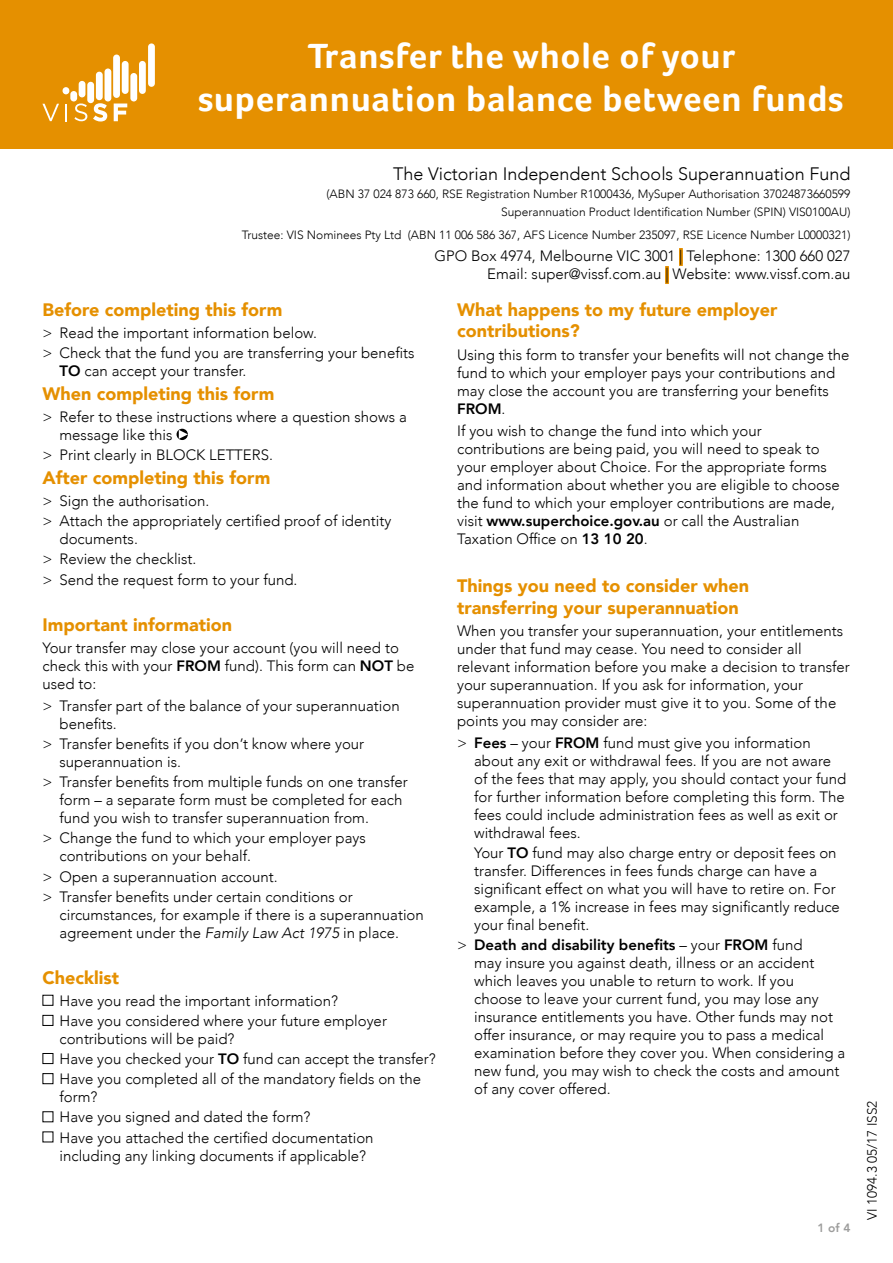
<style>
.page{position:relative;width:893px;height:1263px;background:#fff}
.page>*{position:absolute;margin:0;border:0;box-sizing:border-box;transform-origin:0 0}
.t1{font:700 36px/43.2px "Foco";letter-spacing:.02em;color:#fff;text-align:center}
.t2{font:900 18px/21.6px "Avenir";color:#e59000}
.t3{font:300 18px "Avenir";color:#000}
.t4{font:300 15px/18px "Avenir";color:#000}
.t5{font:300 13.5px "Avenir";color:#000}
.t6{font:300 12px/18px "Avenir";color:#000;text-align:right}
.t7{font:800 12px "Avenir";color:#9d9d9c}
.s1{font-weight:800}
.s2{font-style:italic}
</style>
<div class="page">
<div style="left:0;top:0;width:893px;height:149px;background:#e59000"></div>
<div style="left:679px;top:248px;width:4px;height:18px;border:3px solid #e59000"></div>
<div style="left:665px;top:266px;width:4px;height:18px;border:3px solid #e59000"></div>
<svg style="left:42px;top:43px;width:113px;height:78px"></svg>
<div style="left:177px;top:429px;width:11px;height:11px;background:#323232;border-radius:50%"></div>
<svg style="left:179px;top:430px;width:9px;height:9px"></svg>
<div style="left:43px;top:995px;width:10px;height:11px;border:1px solid #000"></div>
<div style="left:43px;top:1015px;width:10px;height:11px;border:1px solid #000"></div>
<div style="left:43px;top:1053px;width:10px;height:11px;border:1px solid #000"></div>
<div style="left:43px;top:1073px;width:10px;height:11px;border:1px solid #000"></div>
<h1 class="t1" style="left:198px;top:34px;width:647px">Transfer the whole of your superannuation balance between funds</h1>
<p class="t3" style="left:393px;top:163px;width:459px">The Victorian Independent Schools Superannuation Fund</p>
<p class="t6" style="left:326px;top:185px;width:525px">(ABN 37 024 873 660, RSE Registration Number R1000436, MySuper Authorisation 37024873660599<br>Superannuation Product Identification Number (SPIN) VIS0100AU)</p>
<p class="t6" style="left:242px;top:225px;width:610px">Trustee: VIS Nominees Pty Ltd (ABN 11 006 586 367, AFS Licence Number 235097, RSE Licence Number L0000321)</p>
<p class="t4" style="left:434px;top:247px;width:417px;text-align:right">GPO Box 4974, Melbourne VIC 3001 | Telephone: 1300 660 027<br>Email: super@vissf.com.au | Website: www.vissf.com.au</p>
<p class="t2" style="left:43px;top:298px;width:241px">Before completing this form</p>
<p class="t4" style="left:43px;top:323px;width:373px;line-height:20.1px">&gt; Read the important information below.<br>&gt; Check that the fund you are transferring your benefits</p>
<p class="t4" style="left:60px;top:362px;width:188px"><span class="s1">TO</span> can accept your transfer.</p>
<p class="t2" style="left:43px;top:382px;width:233px">When completing this form</p>
<p class="t4" style="left:60px;top:408px;width:349px;text-indent:-17px">&gt; Refer to these instructions where a question shows a message like this</p>
<p class="t4" style="left:43px;top:446px;width:232px">&gt; Print clearly in BLOCK LETTERS.</p>
<p class="t2" style="left:43px;top:466px;width:229px">After completing this form</p>
<p class="t4" style="left:43px;top:491px;width:350px;line-height:20.1px">&gt; Sign the authorisation.<br>&gt; Attach the appropriately certified proof of identity</p>
<p class="t4" style="left:43px;top:529px;width:256px;line-height:20.1px;text-indent:17px">documents.<br>&gt; Review the checklist.<br>&gt; Send the request form to your fund.</p>
<p class="t2" style="left:43px;top:613px;width:191px">Important information</p>
<p class="t4" style="left:43px;top:639px;width:373px">Your transfer may close your account (you will need to check this with your <span class="s1">FROM</span> fund). This form can <span class="s1">NOT</span> be used to:</p>
<p class="t4" style="left:60px;top:697px;width:342px;text-indent:-17px">&gt; Transfer part of the balance of your superannuation benefits.</p>
<p class="t4" style="left:60px;top:735px;width:306px;text-indent:-17px">&gt; Transfer benefits if you don’t know where your superannuation is.</p>
<p class="t4" style="left:60px;top:773px;width:350px;text-indent:-17px">&gt; Transfer benefits from multiple funds on one transfer form – a separate form must be completed for each fund you wish to transfer superannuation from.</p>
<p class="t4" style="left:60px;top:829px;width:308px;text-indent:-17px">&gt; Change the fund to which your employer pays contributions on your behalf.</p>
<p class="t4" style="left:43px;top:866px;width:312px;line-height:20.1px">&gt; Open a superannuation account.<br>&gt; Transfer benefits under certain conditions or</p>
<p class="t4" style="left:60px;top:905px;width:366px">circumstances, for example if there is a superannuation agreement under the <span class="s2">Family Law Act 1975</span> in place.</p>
<p class="t2" style="left:43px;top:966px;width:78px">Checklist</p>
<p class="t4" style="left:60px;top:991px;width:329px;line-height:20.1px">Have you read the important information?<br>Have you considered where your future employer</p>
<p class="t4" style="left:60px;top:1029px;width:378px;line-height:20.1px">contributions will be paid?<br>Have you checked your <span class="s1">TO</span> fund can accept the transfer?<br>Have you completed all of the mandatory fields on the</p>
<p class="t4" style="left:60px;top:1087px;width:316px;line-height:20.1px">form?<br>Have you signed and dated the form?<br>Have you attached the certified documentation</p>
<p class="t4" style="left:60px;top:1146px;width:308px">including any linking documents if applicable?</p>
<p class="t2" style="left:457px;top:298px;width:322px">What happens to my future employer contributions?</p>
<p class="t4" style="left:457px;top:345px;width:394px">Using this form to transfer your benefits will not change the fund to which your employer pays your contributions and may close the account you are transferring your benefits <span class="s1">FROM</span>.</p>
<p class="t4" style="left:457px;top:422px;width:384px">If you wish to change the fund into which your contributions are being paid, you will need to speak to your employer about Choice. For the appropriate forms and information about whether you are eligible to choose the fund to which your employer contributions are made, visit <span class="s1">www.superchoice.gov.au</span> or call the Australian Taxation Office on <span class="s1">13 10 20</span>.</p>
<p class="t2" style="left:457px;top:574px;width:293px">Things you need to consider when transferring your superannuation</p>
<p class="t4" style="left:457px;top:622px;width:394px">When you transfer your superannuation, your entitlements under that fund may cease. You need to consider all relevant information before you make a decision to transfer your superannuation. If you ask for information, your superannuation provider must give it to you. Some of the points you may consider are:</p>
<p class="t4" style="left:474px;top:734px;width:374px;text-indent:-17px">&gt; <span class="s1">Fees</span> – your <span class="s1">FROM</span> fund must give you information about any exit or withdrawal fees. If you are not aware of the fees that may apply, you should contact your fund for further information before completing this form. The fees could include administration fees as well as exit or withdrawal fees.</p>
<p class="t4" style="left:474px;top:844px;width:367px">Your <span class="s1">TO</span> fund may also charge entry or deposit fees on transfer. Differences in fees funds charge can have a significant effect on what you will have to retire on. For example, a 1% increase in fees may significantly reduce your final benefit.</p>
<p class="t4" style="left:474px;top:936px;width:373px;text-indent:-17px">&gt; <span class="s1">Death and disability benefits</span> – your <span class="s1">FROM</span> fund<br>may insure you against death, illness or an accident which leaves you unable to return to work. If you choose to leave your current fund, you may lose any insurance entitlements you have. Other funds may not offer insurance, or may require you to pass a medical examination before they cover you. When considering a new fund, you may wish to check the costs and amount of any cover offered.</p>
<p class="t7" style="left:818px;top:1219px;width:34px">1 of 4</p>
<p class="t5" style="left:864px;top:1220px;width:121px;rotate:-90deg">VI 1094.3 05/17 ISS2</p>
</div>
